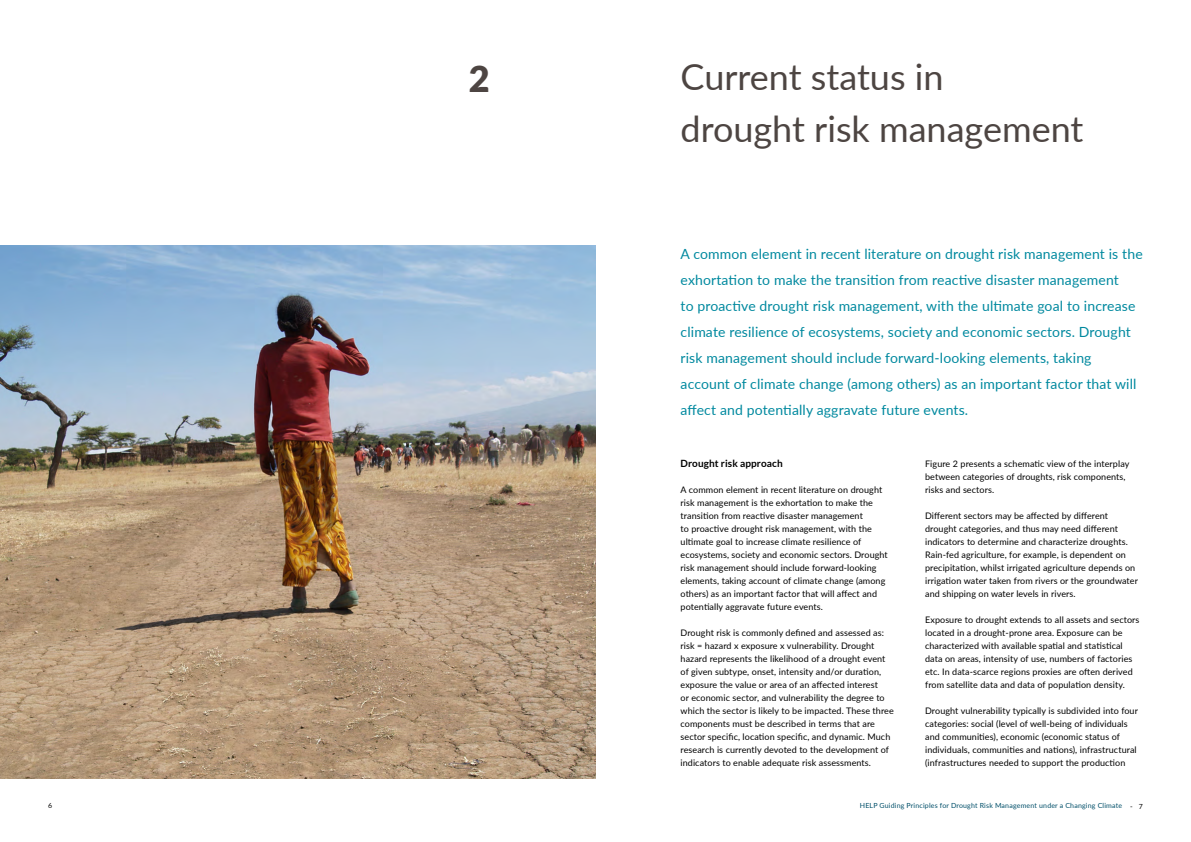
<style>
.page{position:relative;width:1191px;height:842px;background:#fff}
.page>*{position:absolute;margin:0;border:0;box-sizing:border-box;transform-origin:0 0}
.t1{font:36px/52px "Lato";color:#4d4542}
.t2{font:900 36px "Lato";color:#4d4542}
.t3{font:14px/26px "Lato";letter-spacing:.01em;color:#00899f}
.t4{font:700 10px "Lato";letter-spacing:.01em;color:#000}
.t5{font:9px/13px "Lato";letter-spacing:.01em;color:#000}
.t6{font:7px "Lato";letter-spacing:.025em;color:#004f69}
.t7{font:7px "Lato";color:#000}
.s1{color:#000}
</style>
<div class="page">
<img style="left:0;top:245px;width:595px;height:533px">
<h1 class="t2" style="left:469px;top:52px;width:22px">2</h1>
<h1 class="t1" style="left:680px;top:49px;width:404px">Current status in<br>drought risk management</h1>
<p class="t3" style="left:680px;top:240px;width:463px">A common element in recent literature on drought risk management is the exhortation to make the transition from reactive disaster management<br>to proactive drought risk management, with the ultimate goal to increase climate resilience of ecosystems, society and economic sectors. Drought risk management should include forward-looking elements, taking account of climate change (among others) as an important factor that will affect and potentially aggravate future events.</p>
<p class="t4" style="left:680px;top:458px;width:104px">Drought risk approach</p>
<p class="t5" style="left:680px;top:483px;width:209px">A common element in recent literature on drought risk management is the exhortation to make the transition from reactive disaster management<br>to proactive drought risk management, with the ultimate goal to increase climate resilience of ecosystems, society and economic sectors. Drought risk management should include forward-looking elements, taking account of climate change (among others) as an important factor that will affect and potentially aggravate future events.</p>
<p class="t5" style="left:680px;top:626px;width:215px">Drought risk is commonly defined and assessed as: risk = hazard x exposure x vulnerability. Drought hazard represents the likelihood of a drought event of given subtype, onset, intensity and/or duration, exposure the value or area of an affected interest<br>or economic sector, and vulnerability the degree to which the sector is likely to be impacted. These three components must be described in terms that are sector specific, location specific, and dynamic. Much research is currently devoted to the development of indicators to enable adequate risk assessments.</p>
<p class="t5" style="left:925px;top:457px;width:206px">Figure 2 presents a schematic view of the interplay between categories of droughts, risk components, risks and sectors.</p>
<p class="t5" style="left:925px;top:509px;width:214px">Different sectors may be affected by different drought categories, and thus may need different indicators to determine and characterize droughts.<br>Rain-fed agriculture, for example, is dependent on precipitation, whilst irrigated agriculture depends on irrigation water taken from rivers or the groundwater and shipping on water levels in rivers.</p>
<p class="t5" style="left:925px;top:613px;width:216px">Exposure to drought extends to all assets and sectors located in a drought-prone area. Exposure can be characterized with available spatial and statistical data on areas, intensity of use, numbers of factories etc. In data-scarce regions proxies are often derived from satellite data and data of population density.</p>
<p class="t5" style="left:925px;top:704px;width:214px">Drought vulnerability typically is subdivided into four categories: social (level of well-being of individuals and communities), economic (economic status of individuals, communities and nations), infrastructural (infrastructures needed to support the production</p>
<p class="t7" style="left:48px;top:801px;width:6px">6</p>
<p class="t6" style="left:860px;top:801px;width:284px">HELP Guiding Principles for Drought Risk Management under a Changing Climate <span class="s1">- 7</span></p>
</div>
